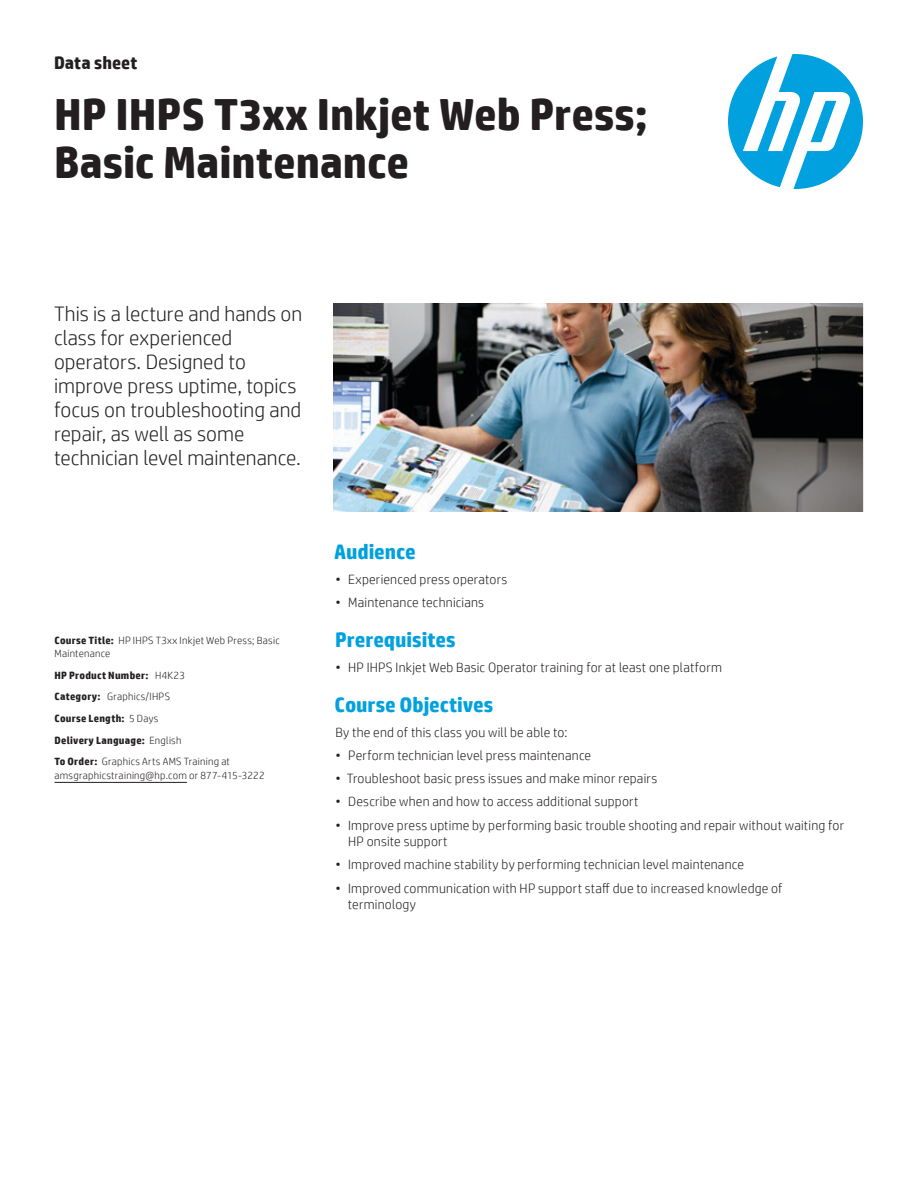
<style>
.page{position:relative;width:918px;height:1188px;background:#fff}
.page>*{position:absolute;margin:0;border:0;box-sizing:border-box;transform-origin:0 0}
.t1{font:700 45px/48px "HP Simplified";color:#231f20}
.t2{font:300 21px/24px "HP Simplified";color:#231f20}
.t3{font:700 21px "HP Simplified";letter-spacing:-.005em;color:#00a1de}
.t4{font:700 18px "HP Simplified";color:#231f20}
.t5{font:300 13.5px/16.5px "HP Simplified";letter-spacing:.015em;color:#231f20}
.t6{font:700 10.5px/21.6px "HP Simplified";letter-spacing:.025em;color:#231f20}
.t7{font:300 10.5px/13.5px "HP Simplified";letter-spacing:.025em;color:#231f20}
.s1{font-weight:700}
.s2{font-weight:300}
</style>
<div class="page">
<svg style="left:728px;top:54px;width:135px;height:135px"></svg>
<img style="left:333px;top:304px;width:529px;height:208px">
<hr style="left:54px;top:782px;width:133px;height:1px;background:#231f20">
<h3 class="t4" style="left:54px;top:51px;width:85px">Data sheet</h3>
<h1 class="t1" style="left:54px;top:91px;width:595px">HP IHPS T3xx Inkjet Web Press;<br>Basic Maintenance</h1>
<h2 class="t2" style="left:54px;top:301px;width:250px">This is a lecture and hands on class for experienced operators. Designed to improve press uptime, topics focus on troubleshooting and repair, as well as some technician level maintenance.</h2>
<p class="t7" style="left:54px;top:633px;width:227px"><span class="s1">Course Title:</span> HP IHPS T3xx Inkjet Web Press; Basic<br>Maintenance</p>
<p class="t6" style="left:54px;top:664px;width:177px">HP Product Number: <span class="s2">H4K23<br></span>Category: <span class="s2">Graphics/IHPS<br></span>Course Length: <span class="s2">5 Days<br></span>Delivery Language: <span class="s2">English<br></span>To Order: <span class="s2">Graphics Arts AMS Training at</span></p>
<p class="t7" style="left:54px;top:768px;width:212px">amsgraphicstraining@hp.com or 877-415-3222</p>
<h2 class="t3" style="left:334px;top:538px;width:83px">Audience</h2>
<p class="t5" style="left:336px;top:570px;width:174px">• Experienced press operators</p>
<p class="t5" style="left:336px;top:594px;width:150px">• Maintenance technicians</p>
<h2 class="t3" style="left:335px;top:626px;width:122px">Prerequisites</h2>
<p class="t5" style="left:336px;top:659px;width:388px">• HP IHPS Inkjet Web Basic Operator training for at least one platform</p>
<h2 class="t3" style="left:335px;top:691px;width:160px">Course Objectives</h2>
<p class="t5" style="left:335px;top:723px;width:234px">By the end of this class you will be able to:</p>
<p class="t5" style="left:336px;top:747px;width:257px">• Perform technician level press maintenance</p>
<p class="t5" style="left:336px;top:770px;width:323px">• Troubleshoot basic press issues and make minor repairs</p>
<p class="t5" style="left:336px;top:793px;width:305px">• Describe when and how to access additional support</p>
<p class="t5" style="left:348px;top:816px;width:498px;text-indent:-13px">• Improve press uptime by performing basic trouble shooting and repair without waiting for<br>HP onsite support</p>
<p class="t5" style="left:336px;top:856px;width:410px">• Improved machine stability by performing technician level maintenance</p>
<p class="t5" style="left:348px;top:879px;width:436px;text-indent:-12px">• Improved communication with HP support staff due to increased knowledge of terminology</p>
</div>
